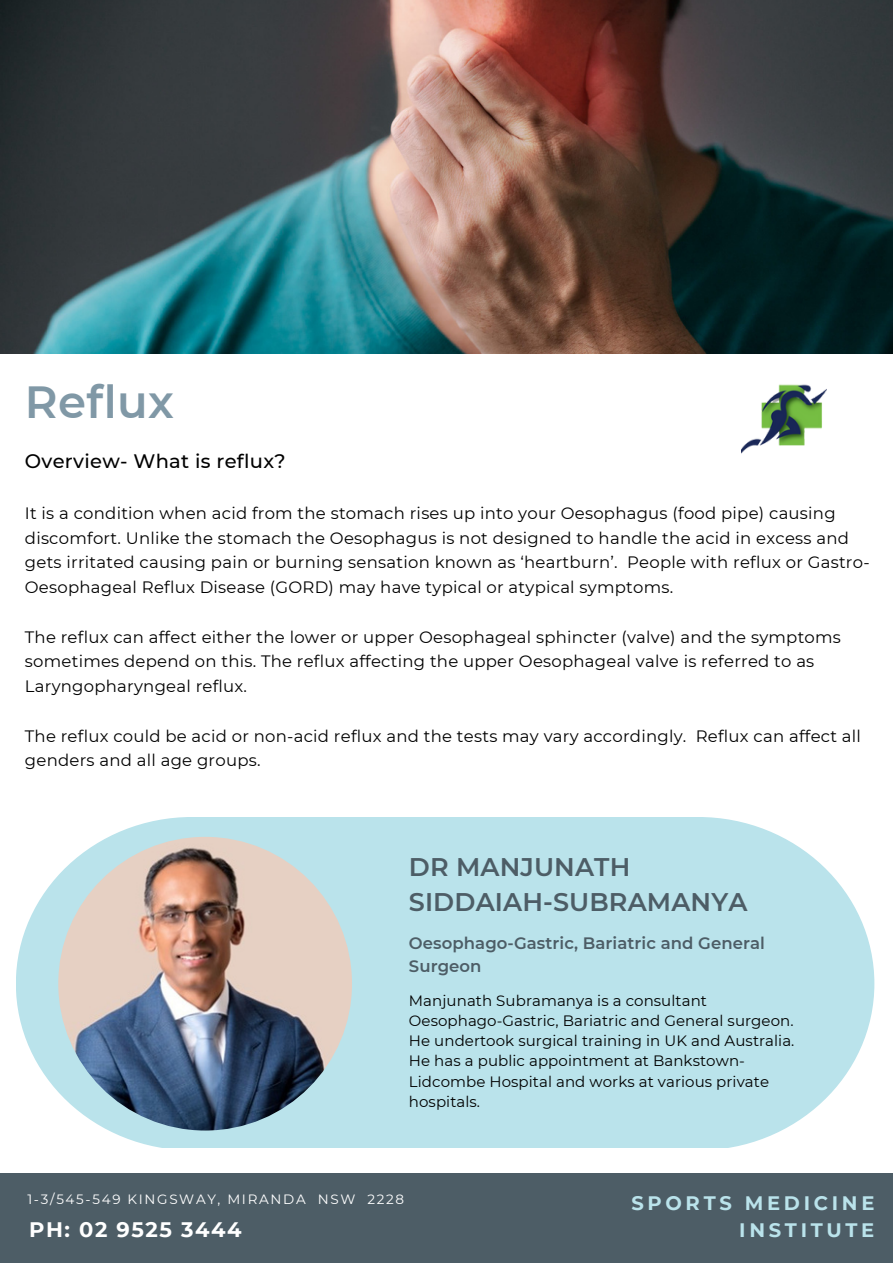
<style>
.page{position:relative;width:893px;height:1264px;background:#fff}
.page>*{position:absolute;margin:0;border:0;box-sizing:border-box;transform-origin:0 0}
.t1{font:600 45px "Montserrat";letter-spacing:.01em;color:#8098a6}
.t2{font:600 25.5px/34.8px "Montserrat";letter-spacing:.005em;color:#4d5d66}
.t3{font:700 21px "Montserrat";letter-spacing:.075em;color:#fff}
.t4{font:700 19.5px "Montserrat";letter-spacing:.19em;color:#bae3eb}
.t5{font:500 19.5px "Montserrat";letter-spacing:.015em;color:#000}
.t6{font:16.5px/24.8px "Montserrat";letter-spacing:.015em;color:#000}
.t7{font:600 16.5px/22.5px "Montserrat";letter-spacing:.005em;color:#4d5d66}
.t8{font:15px/20.2px "Montserrat";letter-spacing:.005em;color:#000}
.t9{font:13.5px "Montserrat";letter-spacing:.125em;color:#fff}
</style>
<div class="page">
<img style="left:0;top:0;width:892px;height:353px">
<div style="left:0;top:1173px;width:892px;height:89px;background:#4d5d66"></div>
<svg style="left:16px;top:817px;width:858px;height:330px;background:#c1e5ed"></svg>
<img style="left:58px;top:836px;width:294px;height:294px;border-radius:50%">
<img style="left:741px;top:384px;width:85px;height:70px">
<h1 class="t1" style="left:25px;top:374px;width:150px">Reflux</h1>
<p class="t5" style="left:25px;top:449px;width:262px">Overview- What is reflux?</p>
<p class="t6" style="left:25px;top:500px;width:846px">It is a condition when acid from the stomach rises up into your Oesophagus (food pipe) causing discomfort. Unlike the stomach the Oesophagus is not designed to handle the acid in excess and gets irritated causing pain or burning sensation known as ‘heartburn’. People with reflux or Gastro-Oesophageal Reflux Disease (GORD) may have typical or atypical symptoms.</p>
<p class="t6" style="left:25px;top:624px;width:817px">The reflux can affect either the lower or upper Oesophageal sphincter (valve) and the symptoms sometimes depend on this. The reflux affecting the upper Oesophageal valve is referred to as<br>Laryngopharyngeal reflux.</p>
<p class="t6" style="left:25px;top:723px;width:837px">The reflux could be acid or non-acid reflux and the tests may vary accordingly. Reflux can affect all genders and all age groups.</p>
<h2 class="t2" style="left:409px;top:849px;width:340px">DR MANJUNATH<br>SIDDAIAH-SUBRAMANYA</h2>
<p class="t7" style="left:409px;top:932px;width:357px">Oesophago-Gastric, Bariatric and General<br>Surgeon</p>
<p class="t8" style="left:409px;top:990px;width:387px">Manjunath Subramanya is a consultant Oesophago-Gastric, Bariatric and General surgeon.<br>He undertook surgical training in UK and Australia.<br>He has a public appointment at Bankstown-Lidcombe Hospital and works at various private hospitals.</p>
<p class="t9" style="left:27px;top:1190px;width:378px">1-3/545-549 KINGSWAY, MIRANDA NSW 2228</p>
<p class="t4" style="left:631px;top:1190px;width:244px">SPORTS MEDICINE</p>
<p class="t3" style="left:29px;top:1216px;width:214px">PH: 02 9525 3444</p>
<p class="t4" style="left:739px;top:1217px;width:137px">INSTITUTE</p>
</div>
